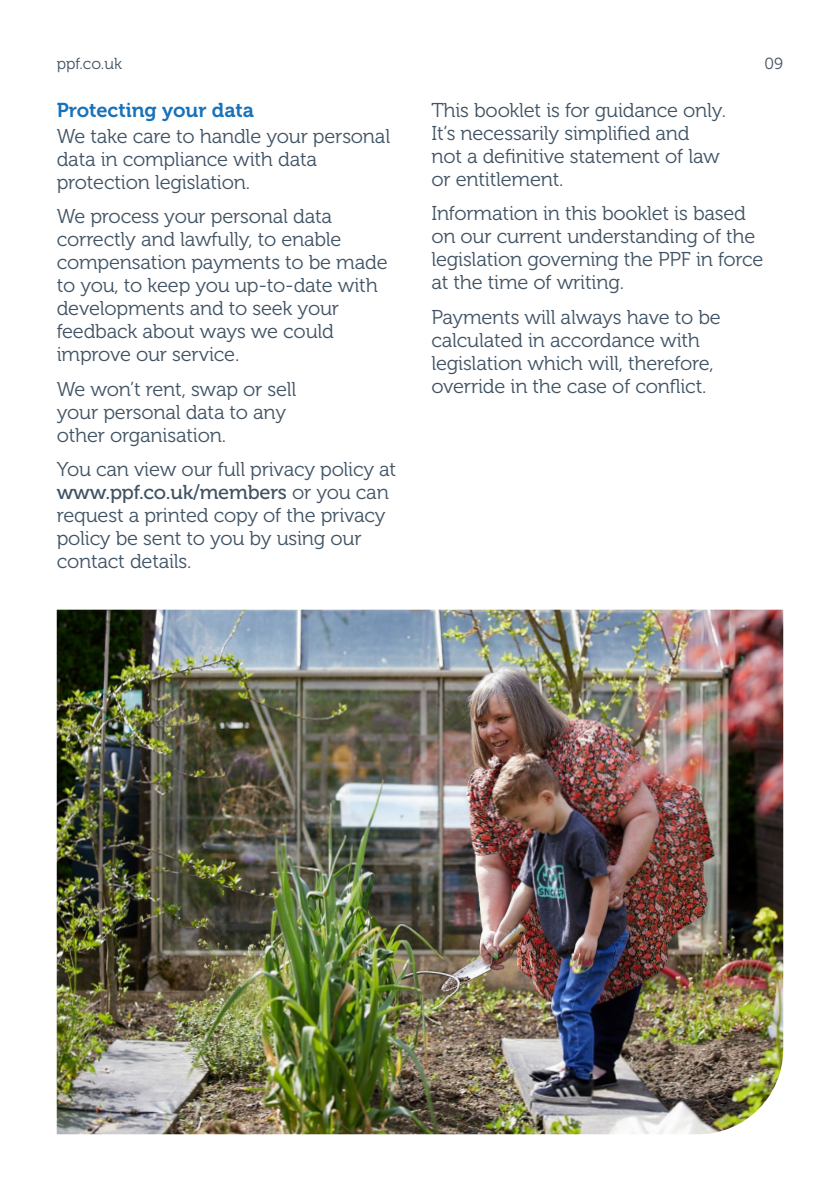
<style>
.page{position:relative;width:840px;height:1191px;background:#fff}
.page>*{position:absolute;margin:0;border:0;box-sizing:border-box;transform-origin:0 0}
.t1{font:20px/23px "Museo 300";letter-spacing:-.01em;color:#405364}
.t2{font:20px "Museo 700";color:#1972b9}
.t3{font:16px "Museo 300";color:#405364}
.s1{font-family:"Museo 500"}
</style>
<div class="page">
<img style="left:57px;top:609px;width:725px;height:525px">
<p class="t3" style="left:57px;top:55px;width:67px">ppf.co.uk</p>
<h4 class="t2" style="left:57px;top:99px;width:199px">Protecting your data</h4>
<p class="t1" style="left:57px;top:125px;width:335px">We take care to handle your personal data in compliance with data protection legislation.</p>
<p class="t1" style="left:57px;top:205px;width:332px">We process your personal data correctly and lawfully, to enable compensation payments to be made to you, to keep you up-to-date with developments and to seek your</p>
<p class="t1" style="left:57px;top:320px;width:278px">feedback about ways we could improve our service.</p>
<p class="t1" style="left:57px;top:378px;width:241px">We won’t rent, swap or sell your personal data to any other organisation.</p>
<p class="t1" style="left:57px;top:458px;width:341px">You can view our full privacy policy at <span class="s1">www.ppf.co.uk/members</span> or you can request a printed copy of the privacy policy be sent to you by using our contact details.</p>
<p class="t3" style="left:764px;top:55px;width:20px">09</p>
<p class="t1" style="left:431px;top:99px;width:296px">This booklet is for guidance only.<br>It’s necessarily simplified and<br>not a definitive statement of law or entitlement.</p>
<p class="t1" style="left:431px;top:202px;width:333px">Information in this booklet is based on our current understanding of the legislation governing the PPF in force at the time of writing.</p>
<p class="t1" style="left:431px;top:306px;width:291px">Payments will always have to be calculated in accordance with legislation which will, therefore, override in the case of conflict.</p>
</div>
